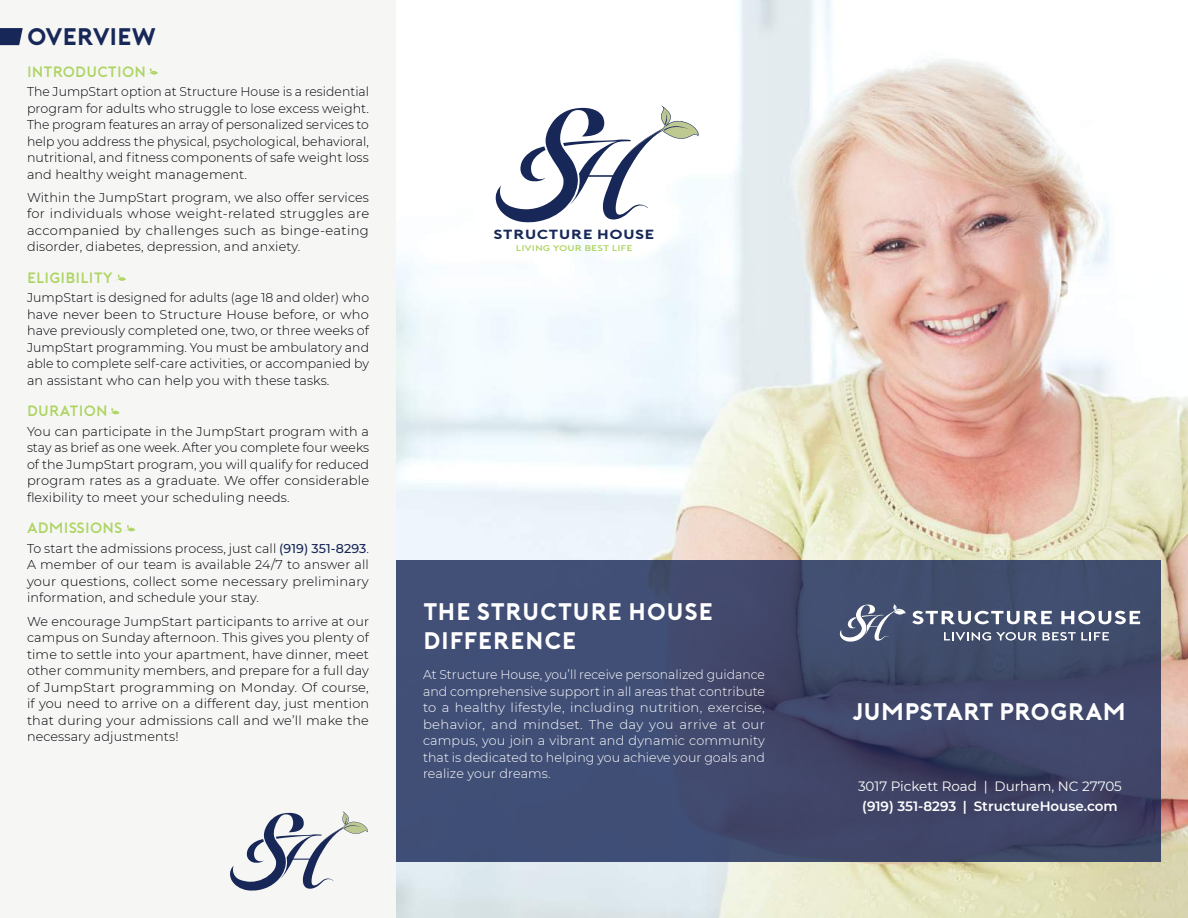
<style>
.page{position:relative;width:1188px;height:918px;background:#fff}
.page>*{position:absolute;margin:0;border:0;box-sizing:border-box;transform-origin:0 0}
.t1{font:700 24px/28.8px "Porter";letter-spacing:-.005em;color:#fff}
.t2{font:700 24px "Porter";letter-spacing:-.025em;color:#172757}
.t3{font:500 15px "Porter";letter-spacing:.01em;color:#add461}
.t4{font:600 13.5px "Montserrat";color:#fff}
.t5{font:13.5px "Montserrat";color:#fff}
.t6{font:700 13.35px "Porter";color:#172757;scale:1.23 1}
.t7{font:300 12.75px/16.5px "Montserrat";letter-spacing:.01em;color:#000006;text-align:justify}
.t8{font:300 12.75px/16.5px "Montserrat";letter-spacing:.005em;color:#fff;text-align:justify}
.t9{font:500 8.25px "Porter";color:#add461;scale:1.23 1}
.s1{font-weight:500;color:#172757}
</style>
<div class="page">
<img style="left:396px;top:0;width:792px;height:918px">
<div style="left:0;top:0;width:396px;height:918px;background:#f6f6f5"></div>
<svg style="left:148px;top:68px;width:10px;height:7px"></svg>
<svg style="left:116px;top:274px;width:10px;height:7px"></svg>
<svg style="left:109px;top:408px;width:11px;height:6px"></svg>
<svg style="left:125px;top:525px;width:11px;height:7px"></svg>
<svg style="left:396px;top:561px;width:765px;height:301px;background:#3f496e"></svg>
<svg style="left:912px;top:611px;width:140px;height:13px"></svg>
<svg style="left:1061px;top:611px;width:79px;height:13px"></svg>
<svg style="left:944px;top:632px;width:165px;height:9px"></svg>
<svg style="left:840px;top:604px;width:66px;height:38px;background:#6a748e"></svg>
<svg style="left:496px;top:105px;width:204px;height:118px"></svg>
<svg style="left:0;top:28px;width:23px;height:17px"></svg>
<svg style="left:230px;top:811px;width:138px;height:80px"></svg>
<h1 class="t2" style="left:27px;top:24px;width:131px">OVERVIEW</h1>
<p class="t3" style="left:27px;top:63px;width:121px">INTRODUCTION</p>
<p class="t7" style="left:27px;top:83px;width:344px">The JumpStart option at Structure House is a residential program for adults who struggle to lose excess weight.<br>The program features an array of personalized services to help you address the physical, psychological, behavioral, nutritional, and fitness components of safe weight loss and healthy weight management.</p>
<p class="t7" style="left:27px;top:189px;width:344px">Within the JumpStart program, we also offer services for individuals whose weight-related struggles are accompanied by challenges such as binge-eating disorder, diabetes, depression, and anxiety.</p>
<p class="t3" style="left:27px;top:269px;width:87px">ELIGIBILITY</p>
<p class="t7" style="left:27px;top:289px;width:344px">JumpStart is designed for adults (age 18 and older) who have never been to Structure House before, or who have previously completed one, two, or three weeks of JumpStart programming. You must be ambulatory and able to complete self-care activities, or accompanied by an assistant who can help you with these tasks.</p>
<p class="t3" style="left:27px;top:403px;width:82px">DURATION</p>
<p class="t7" style="left:27px;top:423px;width:344px">You can participate in the JumpStart program with a stay as brief as one week. After you complete four weeks of the JumpStart program, you will qualify for reduced program rates as a graduate. We offer considerable flexibility to meet your scheduling needs.</p>
<p class="t3" style="left:27px;top:520px;width:97px">ADMISSIONS</p>
<p class="t7" style="left:27px;top:540px;width:344px">To start the admissions process, just call <span class="s1">(919) 351-8293</span>.<br>A member of our team is available 24/7 to answer all your questions, collect some necessary preliminary information, and schedule your stay.</p>
<p class="t7" style="left:27px;top:612px;width:344px">We encourage JumpStart participants to arrive at our campus on Sunday afternoon. This gives you plenty of time to settle into your apartment, have dinner, meet other community members, and prepare for a full day of JumpStart programming on Monday. Of course, if you need to arrive on a different day, just mention that during your admissions call and we’ll make the necessary adjustments!</p>
<p class="t6" style="left:494px;top:227px;width:132px">STRUCTURE HOUSE</p>
<p class="t9" style="left:516px;top:243px;width:97px">LIVING YOUR BEST LIFE</p>
<h1 class="t1" style="left:423px;top:597px;width:292px">THE STRUCTURE HOUSE<br>DIFFERENCE</h1>
<p class="t8" style="left:423px;top:666px;width:344px">At Structure House, you’ll receive personalized guidance and comprehensive support in all areas that contribute to a healthy lifestyle, including nutrition, exercise, behavior, and mindset. The day you arrive at our campus, you join a vibrant and dynamic community that is dedicated to helping you achieve your goals and realize your dreams.</p>
<h1 class="t1" style="left:853px;top:697px;width:275px">JUMPSTART PROGRAM</h1>
<p class="t5" style="left:858px;top:777px;width:265px">3017 Pickett Road | Durham, NC 27705</p>
<p class="t4" style="left:862px;top:797px;width:257px">(919) 351-8293 | StructureHouse.com</p>
</div>
